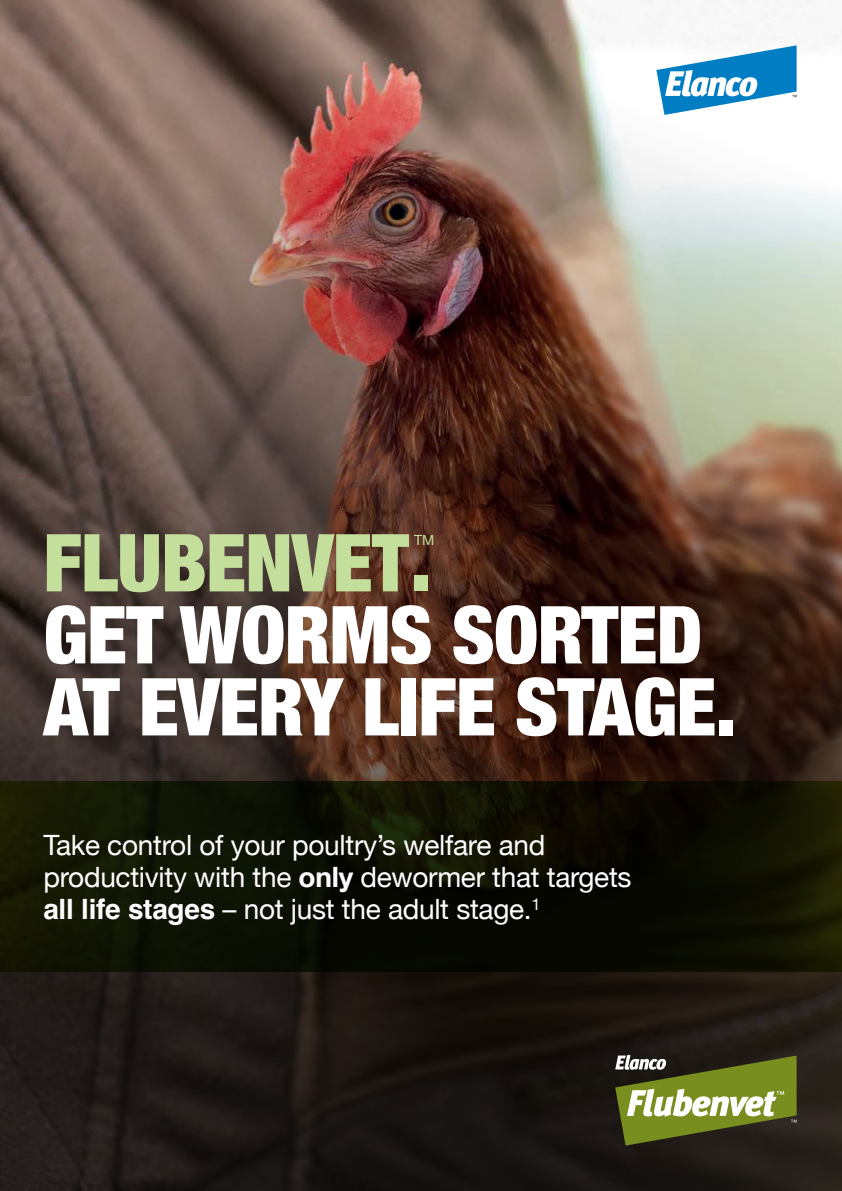
<style>
.page{position:relative;width:842px;height:1191px;background:#fff}
.page>*{position:absolute;margin:0;border:0;box-sizing:border-box;transform-origin:0 0}
.t1{font:900 condensed 80px/72px "Helvetica Neue";letter-spacing:-.01em;color:#fff}
.t2{font:900 condensed 80px "Helvetica Neue";letter-spacing:-.01em;color:#c4df9b}
.t3{font:28px/32px "Helvetica Neue";letter-spacing:-.01em;color:#fff}
.t4{font:14px "Helvetica Neue";color:#c4df9b}
.s1{font-weight:700}
.s2{font-family:"Helvetica";font-weight:700}
</style>
<div class="page">
<img style="left:0;top:0;width:842px;height:1191px">
<svg style="left:615px;top:1054px;width:182px;height:91px"></svg>
<svg style="left:656px;top:45px;width:141px;height:70px"></svg>
<svg style="left:1px;top:781px;width:841px;height:190px"></svg>
<hr style="left:0;top:781px;width:1px;height:190px;background:#191b02">
<h1 class="t2" style="left:43px;top:497px;width:389px">FLUBENVET.</h1>
<h1 class="t1" style="left:43px;top:594px;width:694px">GET WORMS SORTED<br>AT EVERY LIFE STAGE.</h1>
<p class="t4" style="left:414px;top:529px;width:22px">TM</p>
<p class="t3" style="left:43px;top:831px;width:590px">Take control of your poultry’s welfare and productivity with the <span class="s1">only</span> dewormer that targets <span class="s2">all life stages</span> – not just the adult stage.<sup>1</sup></p>
</div>
